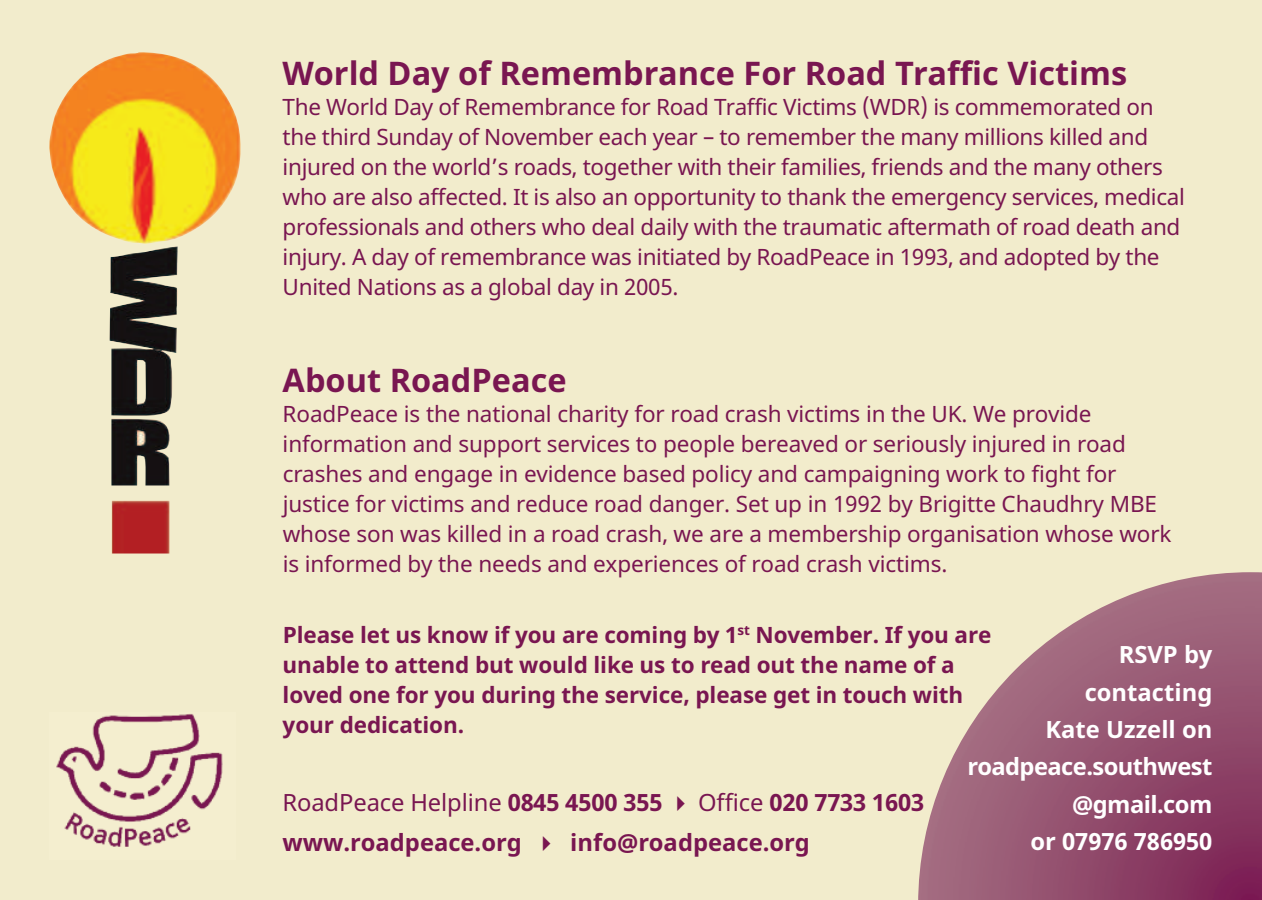
<style>
.page{position:relative;width:1262px;height:900px;background:#fff}
.page>*{position:absolute;margin:0;border:0;box-sizing:border-box;transform-origin:0 0}
.t1{font:700 32.5px "Noto Sans";color:#791651}
.t2{font:700 23.75px/39.8px "Noto Sans";color:#791651}
.t3{font:700 23.75px/37.2px "Noto Sans";color:#fff;text-align:right}
.t4{font:22.5px/30px "Noto Sans";letter-spacing:-.015em;color:#791651}
.t5{font:700 22.5px/30px "Noto Sans";letter-spacing:-.005em;color:#791651}
.s1{font-weight:400}
</style>
<div class="page">
<div style="left:0;top:0;width:1261px;height:900px;background:#f2eccc"></div>
<img style="left:49px;top:52px;width:192px;height:502px">
<img style="left:56px;top:714px;width:167px;height:133px">
<img style="left:918px;top:572px;width:343px;height:328px">
<h1 class="t1" style="left:283px;top:55px;width:846px">World Day of Remembrance For Road Traffic Victims</h1>
<p class="t4" style="left:283px;top:92px;width:903px">The World Day of Remembrance for Road Traffic Victims (WDR) is commemorated on the third Sunday of November each year – to remember the many millions killed and injured on the world’s roads, together with their families, friends and the many others who are also affected. It is also an opportunity to thank the emergency services, medical professionals and others who deal daily with the traumatic aftermath of road death and injury. A day of remembrance was initiated by RoadPeace in 1993, and adopted by the United Nations as a global day in 2005.</p>
<h1 class="t1" style="left:283px;top:362px;width:285px">About RoadPeace</h1>
<p class="t4" style="left:283px;top:399px;width:890px">RoadPeace is the national charity for road crash victims in the UK. We provide information and support services to people bereaved or seriously injured in road crashes and engage in evidence based policy and campaigning work to fight for justice for victims and reduce road danger. Set up in 1992 by Brigitte Chaudhry MBE whose son was killed in a road crash, we are a membership organisation whose work is informed by the needs and experiences of road crash victims.</p>
<p class="t5" style="left:283px;top:620px;width:710px">Please let us know if you are coming by 1<sup>st</sup> November. If you are unable to attend but would like us to read out the name of a loved one for you during the service, please get in touch with your dedication.</p>
<p class="t3" style="left:967px;top:636px;width:246px">RSVP by<br>contacting<br>Kate Uzzell on roadpeace.southwest @gmail.com<br>or 07976 786950</p>
<p class="t2" style="left:282px;top:783px;width:643px"><span class="s1">RoadPeace Helpline</span> 0845 4500 355 ✔ <span class="s1">Office</span> 020 7733 1603 www.roadpeace.org ✔ info@roadpeace.org</p>
</div>
